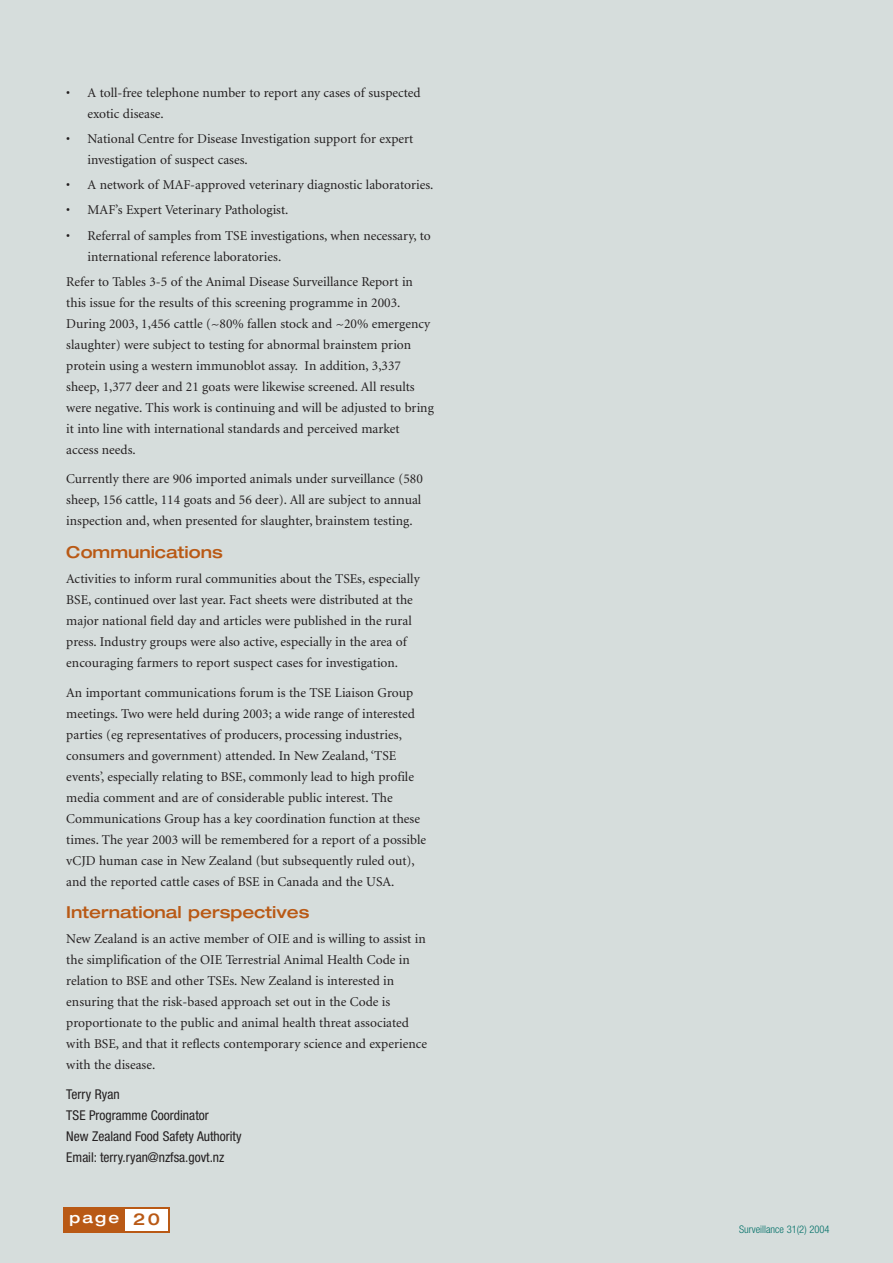
<style>
.page{position:relative;width:893px;height:1263px;background:#fff}
.page>*{position:absolute;margin:0;border:0;box-sizing:border-box;transform-origin:0 0}
.t1{font:500 expanded 16.5px "Helvetica Neue";color:#b95915}
.t2{font:500 expanded 15px "Helvetica Neue";color:#fff}
.t3{font:13.5px/21px "Minion";color:#231f20}
.t4{font:condensed 13.5px/21px "Helvetica Neue";color:#231f20}
.t5{font:300 condensed 10.5px "Helvetica Neue";color:#006f67}
.s1{font-size:16.5px;color:#b95915}
</style>
<div class="page">
<div style="left:0;top:0;width:892px;height:1263px;background:#d6dddc"></div>
<div style="left:64px;top:1208px;width:106px;height:25px;background:#b95915"></div>
<div style="left:125px;top:1210px;width:43px;height:21px;background:#fff"></div>
<p class="t3" style="left:88px;top:83px;width:334px;text-indent:-21px">• A toll-free telephone number to report any cases of suspected exotic disease.</p>
<p class="t3" style="left:88px;top:129px;width:327px;text-indent:-21px">• National Centre for Disease Investigation support for expert investigation of suspect cases.</p>
<p class="t3" style="left:66px;top:176px;width:368px">• A network of MAF-approved veterinary diagnostic laboratories.</p>
<p class="t3" style="left:66px;top:201px;width:224px">• MAF’s Expert Veterinary Pathologist.</p>
<p class="t3" style="left:88px;top:226px;width:345px;text-indent:-21px">• Referral of samples from TSE investigations, when necessary, to international reference laboratories.</p>
<p class="t3" style="left:66px;top:272px;width:369px">Refer to Tables 3-5 of the Animal Disease Surveillance Report in this issue for the results of this screening programme in 2003.<br>During 2003, 1,456 cattle (~80% fallen stock and ~20% emergency slaughter) were subject to testing for abnormal brainstem prion protein using a western immunoblot assay. In addition, 3,337 sheep, 1,377 deer and 21 goats were likewise screened. All results were negative. This work is continuing and will be adjusted to bring it into line with international standards and perceived market access needs.</p>
<p class="t3" style="left:66px;top:470px;width:358px;text-align:justify">Currently there are 906 imported animals under surveillance (580 sheep, 156 cattle, 114 goats and 56 deer). All are subject to annual inspection and, when presented for slaughter, brainstem testing.</p>
<p class="t1" style="left:66px;top:546px;width:158px">Communications</p>
<p class="t3" style="left:66px;top:569px;width:355px">Activities to inform rural communities about the TSEs, especially BSE, continued over last year. Fact sheets were distributed at the major national field day and articles were published in the rural press. Industry groups were also active, especially in the area of encouraging farmers to report suspect cases for investigation.</p>
<p class="t3" style="left:66px;top:683px;width:361px">An important communications forum is the TSE Liaison Group meetings. Two were held during 2003; a wide range of interested parties (eg representatives of producers, processing industries, consumers and government) attended. In New Zealand, ‘TSE events’, especially relating to BSE, commonly lead to high profile media comment and are of considerable public interest. The Communications Group has a key coordination function at these times. The year 2003 will be remembered for a report of a possible vCJD human case in New Zealand (but subsequently ruled out), and the reported cattle cases of BSE in Canada and the USA.</p>
<p class="t1" style="left:66px;top:906px;width:245px">International perspectives</p>
<p class="t3" style="left:66px;top:929px;width:362px">New Zealand is an active member of OIE and is willing to assist in the simplification of the OIE Terrestrial Animal Health Code in relation to BSE and other TSEs. New Zealand is interested in ensuring that the risk-based approach set out in the Code is proportionate to the public and animal health threat associated with BSE, and that it reflects contemporary science and experience with the disease.</p>
<p class="t4" style="left:66px;top:1084px;width:177px">Terry Ryan<br>TSE Programme Coordinator<br>New Zealand Food Safety Authority<br>Email: terry.ryan@nzfsa.govt.nz</p>
<p class="t2" style="left:69px;top:1212px;width:92px">page <span class="s1">20</span></p>
<p class="t5" style="left:739px;top:1226px;width:92px">Surveillance 31(2) 2004</p>
</div>
